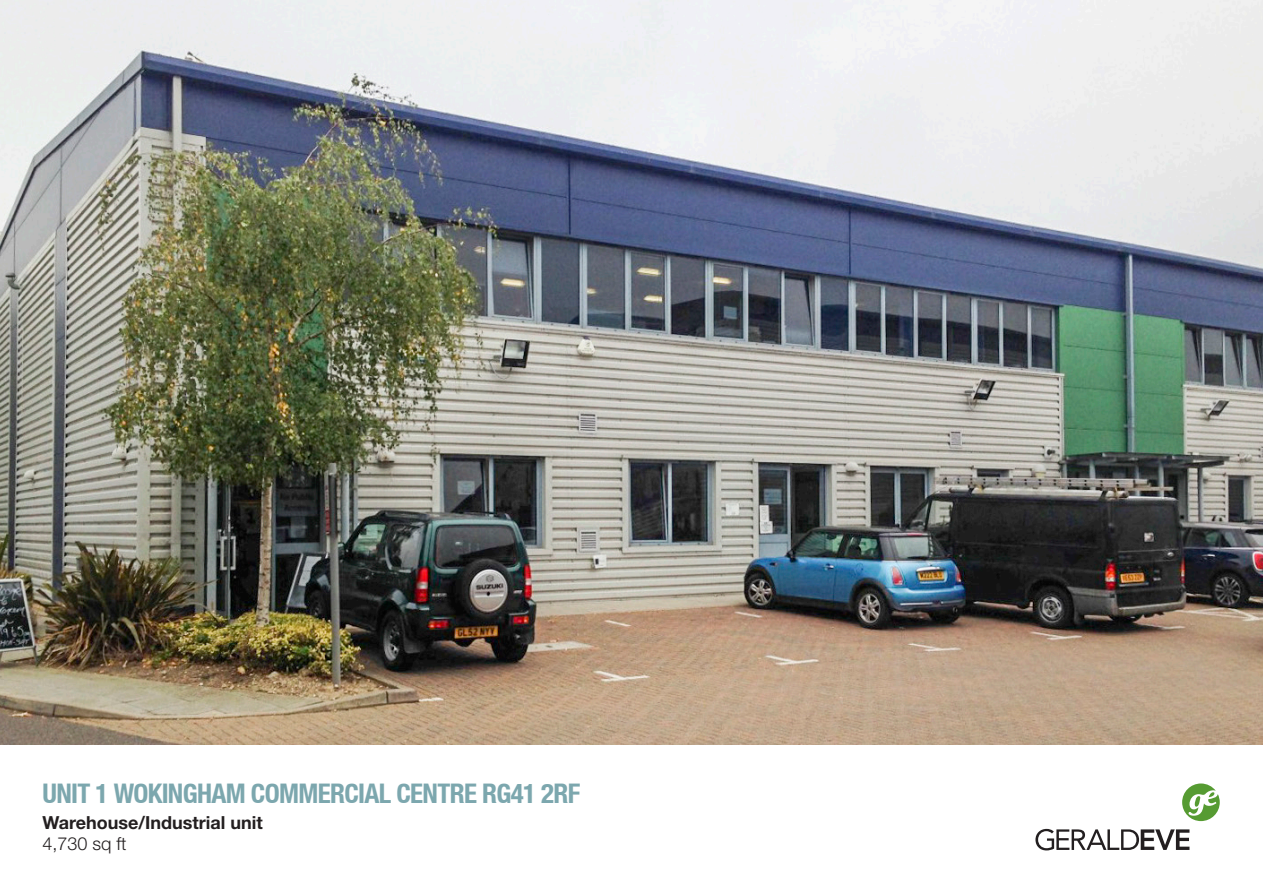
<style>
.page{position:relative;width:1263px;height:893px;background:#fff}
.page>*{position:absolute;margin:0;border:0;box-sizing:border-box;transform-origin:0 0}
.t1{font:700 condensed 27px "Helvetica Neue LT";letter-spacing:-.025em;color:#7ca7ae}
.t2{font:700 18px "Helvetica Neue";color:#231f20}
.t3{font:300 18px "Helvetica Neue";color:#231f20}
</style>
<div class="page">
<img style="left:0;top:0;width:1263px;height:744px">
<svg style="left:1182px;top:783px;width:38px;height:38px"></svg>
<svg style="left:1035px;top:829px;width:154px;height:21px"></svg>
<p class="t1" style="left:43px;top:777px;width:539px">UNIT 1 WOKINGHAM COMMERCIAL CENTRE RG41 2RF</p>
<p class="t2" style="left:43px;top:811px;width:222px">Warehouse/Industrial unit</p>
<p class="t3" style="left:43px;top:833px;width:86px">4,730 sq ft</p>
</div>
